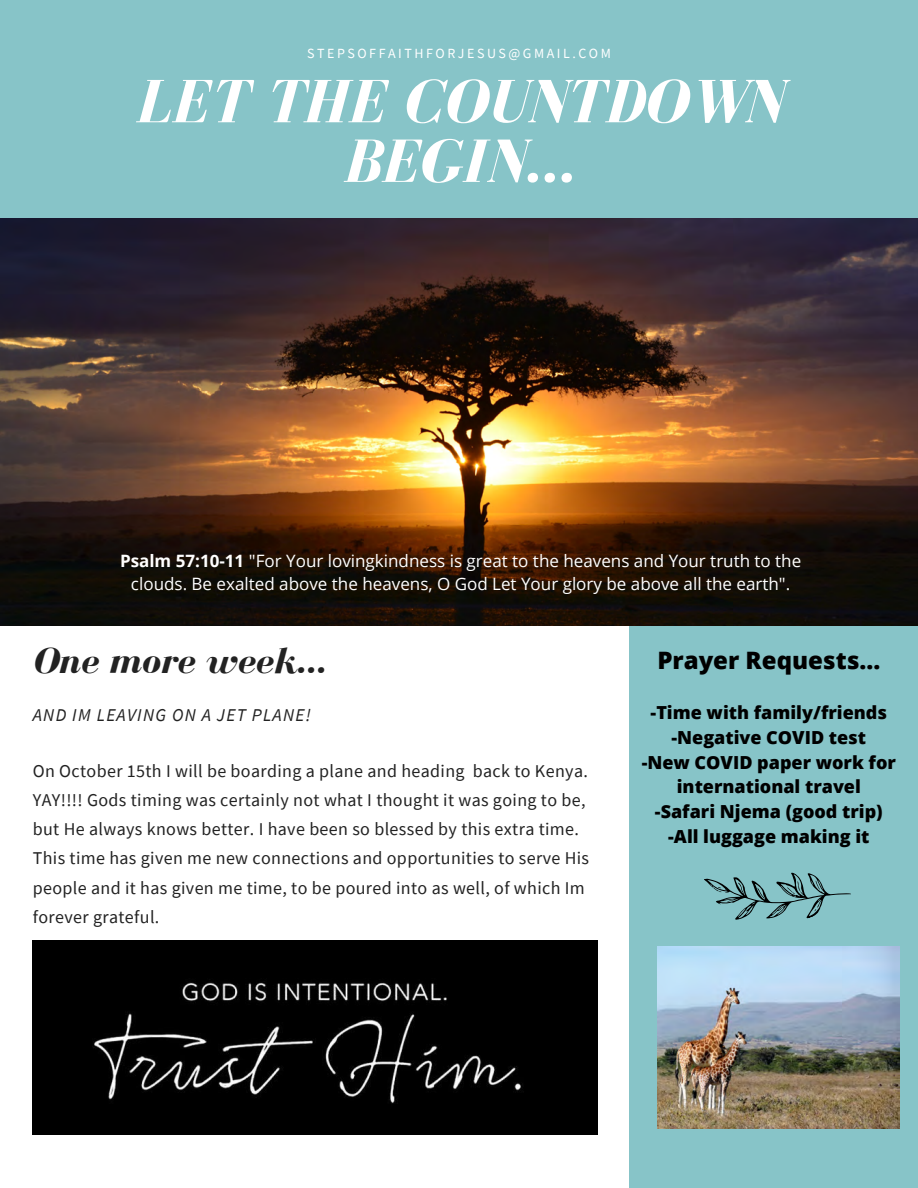
<style>
.page{position:relative;width:918px;height:1188px;background:#fff}
.page>*{position:absolute;margin:0;border:0;box-sizing:border-box;transform-origin:0 0}
.t1{font:italic 700 63px/59.7px "Bodoni FLF";color:#fff;text-align:center}
.t2{font:italic 700 37.35px "Bodoni FLF";color:#222}
.t3{font:800 24px "Open Sans";color:#000}
.t4{font:18px/29.2px "Source Sans Pro";letter-spacing:.02em;color:#222}
.t5{font:800 18px/24.8px "Open Sans";color:#000;text-align:center}
.t6{font:italic 18px "Source Sans Pro";letter-spacing:.07em;color:#222}
.t7{font:17.1px/23.9px "Open Sans";color:#fff;text-align:center}
.t8{font:13.95px "Source Sans Pro";letter-spacing:.18em;color:#fff}
.s1{font-weight:700}
</style>
<div class="page">
<div style="left:629px;top:596px;width:289px;height:592px;background:#87c4c8"></div>
<img style="left:0;top:217px;width:918px;height:408px">
<div style="left:0;top:0;width:918px;height:217px;background:#87c4c8"></div>
<img style="left:33px;top:940px;width:565px;height:195px">
<img style="left:657px;top:947px;width:242px;height:181px">
<svg style="left:704px;top:872px;width:147px;height:48px"></svg>
<p class="t8" style="left:307px;top:44px;width:305px">STEPSOFFAITHFORJESUS@GMAIL.COM</p>
<h1 class="t1" style="left:136px;top:72px;width:647px">LET THE COUNTDOWN<br>BEGIN...</h1>
<p class="t7" style="left:120px;top:548px;width:683px"><span class="s1">Psalm 57:10-11</span> "For Your lovingkindness is great to the heavens and Your truth to the clouds. Be exalted above the heavens, O God Let Your glory be above all the earth".</p>
<h2 class="t2" style="left:33px;top:641px;width:295px">One more week...</h2>
<p class="t6" style="left:33px;top:704px;width:280px">AND IM LEAVING ON A JET PLANE!</p>
<p class="t4" style="left:33px;top:756px;width:558px">On October 15th I will be boarding a plane and heading back to Kenya.<br>YAY!!!! Gods timing was certainly not what I thought it was going to be, but He always knows better. I have been so blessed by this extra time.<br>This time has given me new connections and opportunities to serve His people and it has given me time, to be poured into as well, of which Im forever grateful.</p>
<h3 class="t3" style="left:657px;top:643px;width:225px">Prayer Requests...</h3>
<p class="t5" style="left:642px;top:700px;width:256px">-Time with family/friends -Negative COVID test<br>-New COVID paper work for international travel<br>-Safari Njema (good trip) -All luggage making it</p>
</div>
